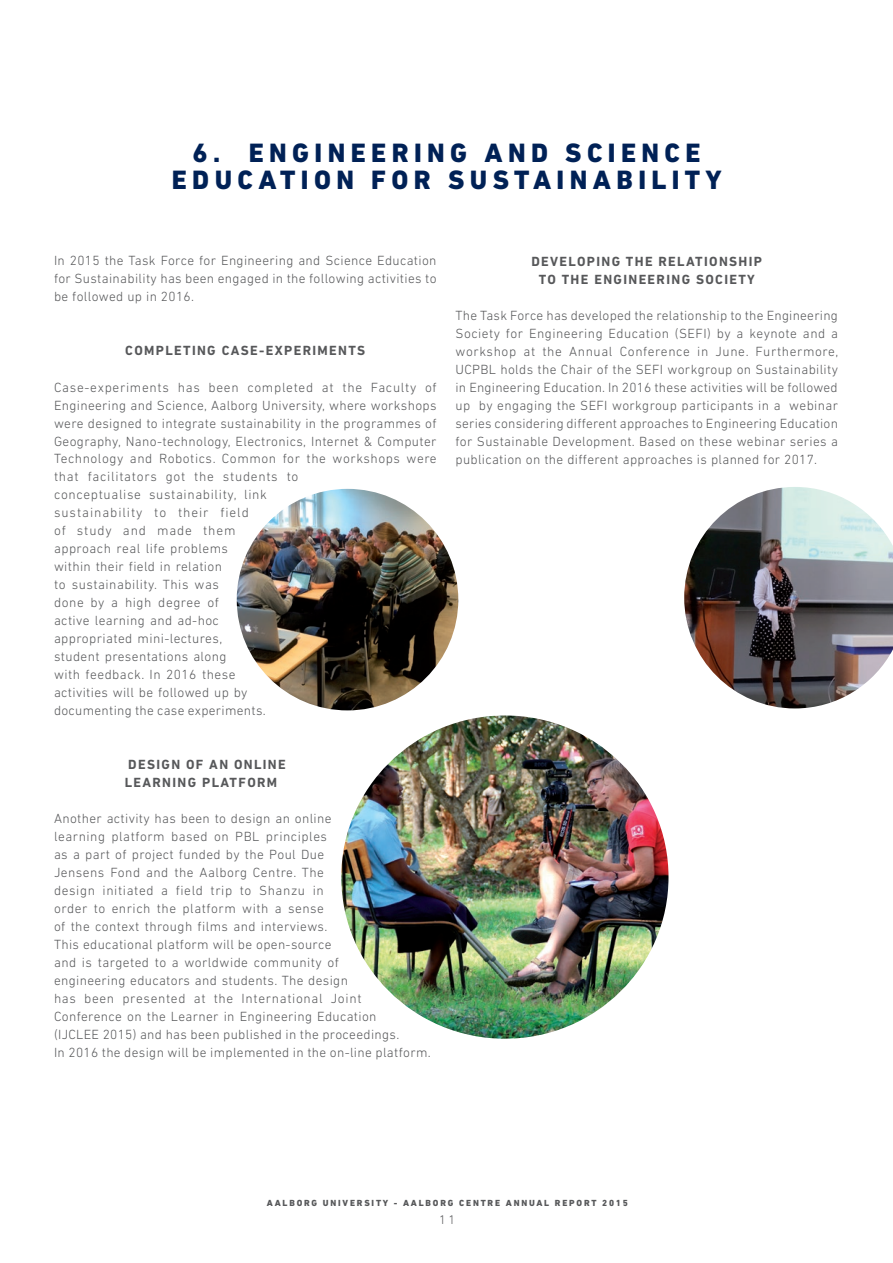
<style>
.page{position:relative;width:893px;height:1263px;background:#fff}
.page>*{position:absolute;margin:0;border:0;box-sizing:border-box;transform-origin:0 0}
.t1{font:800 27px/27px "DIN Next LT Pro";letter-spacing:.2em;color:#002156;text-align:center}
.t2{font:300 13.5px/18px "DIN Next LT Pro";letter-spacing:.025em;color:#57585a;text-align:justify}
.t3{font:700 13.5px/18px "DIN Next LT Pro";letter-spacing:.1em;color:#57585a;text-align:center}
.t4{font:300 12.75px "DIN Next LT Pro";color:#57585a}
.t5{font:800 9px "DIN Next LT Pro";letter-spacing:.2em;color:#57585a}
</style>
<div class="page">
<img style="left:341px;top:715px;width:327px;height:324px">
<img style="left:237px;top:489px;width:221px;height:221px;border-radius:111px">
<img style="left:684px;top:487px;width:209px;height:221px">
<h1 class="t1" style="left:172px;top:139px;width:551px">6. ENGINEERING AND SCIENCE<br>EDUCATION FOR SUSTAINABILITY</h1>
<p class="t2" style="left:54px;top:252px;width:384px">In 2015 the Task Force for Engineering and Science Education for Sustainability has been engaged in the following activities to be followed up in 2016.</p>
<p class="t3" style="left:125px;top:342px;width:241px">COMPLETING CASE-EXPERIMENTS</p>
<p class="t2" style="left:54px;top:378px;width:384px;text-align:left">Case-experiments has been completed at the Faculty of Engineering and Science, Aalborg University, where workshops were designed to integrate sustainability in the programmes of Geography, Nano-technology, Electronics, Internet &amp; Computer Technology and Robotics. Common for the workshops were that facilitators got the students to<br>conceptualise sustainability, link<br>sustainability to their field<br>of study and made them<br>approach real life problems<br>within their field in relation<br>to sustainability. This was<br>done by a high degree of<br>active learning and ad-hoc<br>appropriated mini-lectures,<br>student presentations along<br>with feedback. In 2016 these<br>activities will be followed up by<br>documenting the case experiments.</p>
<p class="t3" style="left:125px;top:756px;width:163px;text-align:left">DESIGN OF AN ONLINE<br>LEARNING PLATFORM</p>
<p class="t2" style="left:54px;top:810px;width:378px;text-align:left">Another activity has been to design an online<br>learning platform based on PBL principles<br>as a part of project funded by the Poul Due<br>Jensens Fond and the Aalborg Centre. The<br>design initiated a field trip to Shanzu in<br>order to enrich the platform with a sense<br>of the context through films and interviews.<br>This educational platform will be open-source<br>and is targeted to a worldwide community of<br>engineering educators and students. The design<br>has been presented at the International Joint Conference on the Learner in Engineering Education<br>(IJCLEE 2015) and has been published in the proceedings.<br>In 2016 the design will be implemented in the on-line platform.</p>
<p class="t3" style="left:531px;top:252px;width:232px">DEVELOPING THE RELATIONSHIP<br>TO THE ENGINEERING SOCIETY</p>
<p class="t2" style="left:455px;top:306px;width:384px">The Task Force has developed the relationship to the Engineering Society for Engineering Education (SEFI) by a keynote and a workshop at the Annual Conference in June. Furthermore, UCPBL holds the Chair of the SEFI workgroup on Sustainability in Engineering Education. In 2016 these activities will be followed up by engaging the SEFI workgroup participants in a webinar series considering different approaches to Engineering Education for Sustainable Development. Based on these webinar series a publication on the different approaches is planned for 2017.</p>
<p class="t5" style="left:267px;top:1198px;width:362px">AALBORG UNIVERSITY - AALBORG CENTRE ANNUAL REPORT 2015</p>
<p class="t4" style="left:439px;top:1212px;width:18px">11</p>
</div>
